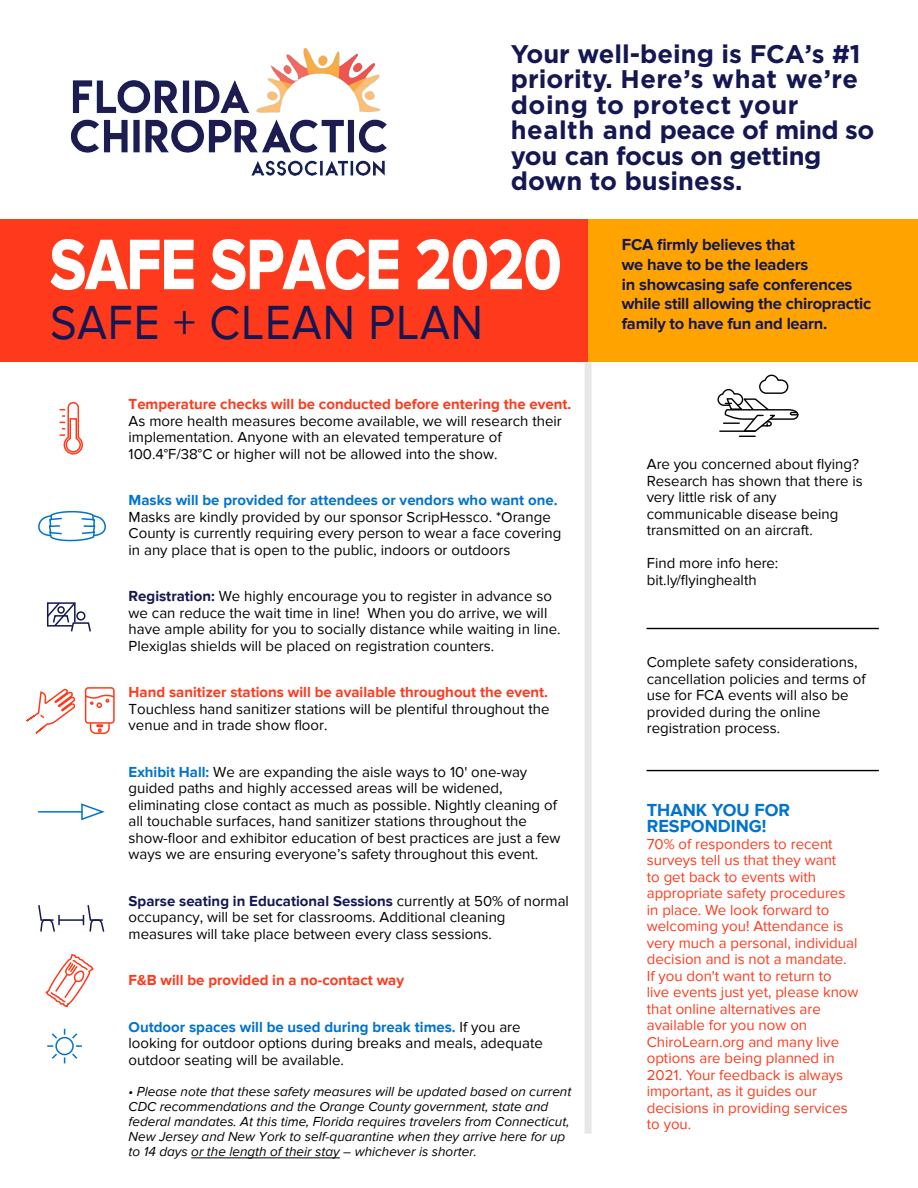
<style>
.page{position:relative;width:918px;height:1188px;background:#fff}
.page>*{position:absolute;margin:0;border:0;box-sizing:border-box;transform-origin:0 0}
.t1{font:700 72px "Proxima Nova";color:#fff;scale:.83 1}
.t2{font:49.35px "Proxima Nova";letter-spacing:.02em;color:#141751;scale:.92 1}
.t3{font:700 25.5px/25.5px "Gotham";color:#141751}
.t4{font:700 18px/16.5px "Proxima Nova";color:#0073ce}
.t5{font:700 16.5px/19.8px "Proxima Nova";letter-spacing:-.015em;color:#141751}
.t6{font:15px/16.5px "Proxima Nova";color:#000}
.t7{font:15px/16.5px "Proxima Nova";color:#ff3a1c}
.t8{font:700 15px "Proxima Nova";color:#ff3a1c}
.t9{font:700 15px "Proxima Nova";color:#0073ce}
.t10{font:italic 13.5px/15px "Proxima Nova";color:#000}
.s1{font-weight:700;color:#141751}
.s2{font-weight:700;color:#0073ce}
</style>
<div class="page">
<div style="left:585px;top:311px;width:7px;height:823px;background:#e6e7e8"></div>
<div style="left:0;top:220px;width:600px;height:142px;background:#ff3a1c"></div>
<div style="left:588px;top:220px;width:330px;height:142px;background:#ffa300"></div>
<svg style="left:50px;top:239px;width:144px;height:52px"></svg>
<svg style="left:211px;top:239px;width:188px;height:51px"></svg>
<svg style="left:416px;top:239px;width:144px;height:51px"></svg>
<svg style="left:59px;top:401px;width:24px;height:54px"></svg>
<svg style="left:38px;top:511px;width:68px;height:31px"></svg>
<svg style="left:84px;top:687px;width:31px;height:47px"></svg>
<svg style="left:26px;top:688px;width:50px;height:46px"></svg>
<svg style="left:47px;top:602px;width:44px;height:30px"></svg>
<svg style="left:47px;top:1028px;width:35px;height:36px"></svg>
<svg style="left:81px;top:803px;width:24px;height:18px"></svg>
<hr style="left:38px;top:811px;width:45px;height:2px;background:#0073ce">
<svg style="left:38px;top:905px;width:22px;height:27px"></svg>
<svg style="left:83px;top:905px;width:22px;height:27px"></svg>
<hr style="left:59px;top:919px;width:25px;height:2px;background:#141751">
<svg style="left:45px;top:954px;width:49px;height:54px"></svg>
<hr style="left:191px;top:1158px;width:149px;height:1px;background:#000">
<hr style="left:647px;top:628px;width:232px;height:1px;background:#000">
<svg style="left:717px;top:374px;width:82px;height:63px"></svg>
<hr style="left:647px;top:770px;width:232px;height:1px;background:#000">
<img style="left:71px;top:48px;width:316px;height:127px">
<h3 class="t3" style="left:511px;top:40px;width:365px">Your well-being is FCA’s #1 priority. Here’s what we’re doing to protect your health and peace of mind so you can focus on getting down to business.</h3>
<h1 class="t1" style="left:50px;top:223px;width:617px">SAFE SPACE 2020</h1>
<h2 class="t2" style="left:50px;top:295px;width:472px">SAFE + CLEAN PLAN</h2>
<p class="t8" style="left:129px;top:396px;width:444px">Temperature checks will be conducted before entering the event.</p>
<p class="t6" style="left:129px;top:413px;width:435px">As more health measures become available, we will research their implementation. Anyone with an elevated temperature of<br>100.4°F/38°C or higher will not be allowed into the show.</p>
<p class="t9" style="left:129px;top:492px;width:430px">Masks will be provided for attendees or vendors who want one.</p>
<p class="t6" style="left:129px;top:509px;width:434px">Masks are kindly provided by our sponsor ScripHessco. *Orange<br>County is currently requiring every person to wear a face covering in any place that is open to the public, indoors or outdoors</p>
<p class="t6" style="left:129px;top:588px;width:434px"><span class="s1">Registration:</span> We highly encourage you to register in advance so we can reduce the wait time in line! When you do arrive, we will have ample ability for you to socially distance while waiting in line.<br>Plexiglas shields will be placed on registration counters.</p>
<p class="t8" style="left:129px;top:684px;width:421px">Hand sanitizer stations will be available throughout the event.</p>
<p class="t6" style="left:129px;top:701px;width:422px">Touchless hand sanitizer stations will be plentiful throughout the venue and in trade show floor.</p>
<p class="t6" style="left:129px;top:764px;width:433px"><span class="s2">Exhibit Hall:</span> We are expanding the aisle ways to 10' one-way guided paths and highly accessed areas will be widened, eliminating close contact as much as possible. Nightly cleaning of all touchable surfaces, hand sanitizer stations throughout the show-floor and exhibitor education of best practices are just a few ways we are ensuring everyone’s safety throughout this event.</p>
<p class="t6" style="left:129px;top:893px;width:442px"><span class="s1">Sparse seating in Educational Sessions</span> currently at 50% of normal occupancy, will be set for classrooms. Additional cleaning measures will take place between every class sessions.</p>
<p class="t8" style="left:129px;top:972px;width:277px">F&amp;B will be provided in a no-contact way</p>
<p class="t6" style="left:129px;top:1019px;width:416px"><span class="s2">Outdoor spaces will be used during break times.</span> If you are looking for outdoor options during breaks and meals, adequate outdoor seating will be available.</p>
<p class="t10" style="left:129px;top:1085px;width:444px">• Please note that these safety measures will be updated based on current CDC recommendations and the Orange County government, state and federal mandates. At this time, Florida requires travelers from Connecticut, New Jersey and New York to self-quarantine when they arrive here for up to 14 days or the length of their stay – whichever is shorter.</p>
<p class="t5" style="left:622px;top:235px;width:251px">FCA firmly believes that<br>we have to be the leaders<br>in showcasing safe conferences while still allowing the chiropractic family to have fun and learn.</p>
<p class="t6" style="left:647px;top:456px;width:217px">Are you concerned about flying?<br>Research has shown that there is very little risk of any communicable disease being transmitted on an aircraft.</p>
<p class="t6" style="left:647px;top:555px;width:133px">Find more info here: bit.ly/flyinghealth</p>
<p class="t6" style="left:647px;top:654px;width:220px">Complete safety considerations, cancellation policies and terms of use for FCA events will also be provided during the online registration process.</p>
<p class="t4" style="left:647px;top:802px;width:145px">THANK YOU FOR<br>RESPONDING!</p>
<p class="t7" style="left:647px;top:836px;width:213px">70% of responders to recent surveys tell us that they want<br>to get back to events with appropriate safety procedures in place. We look forward to welcoming you! Attendance is very much a personal, individual decision and is not a mandate.<br>If you don't want to return to<br>live events just yet, please know that online alternatives are available for you now on<br>ChiroLearn.org and many live options are being planned in<br>2021. Your feedback is always important, as it guides our decisions in providing services to you.</p>
</div>
